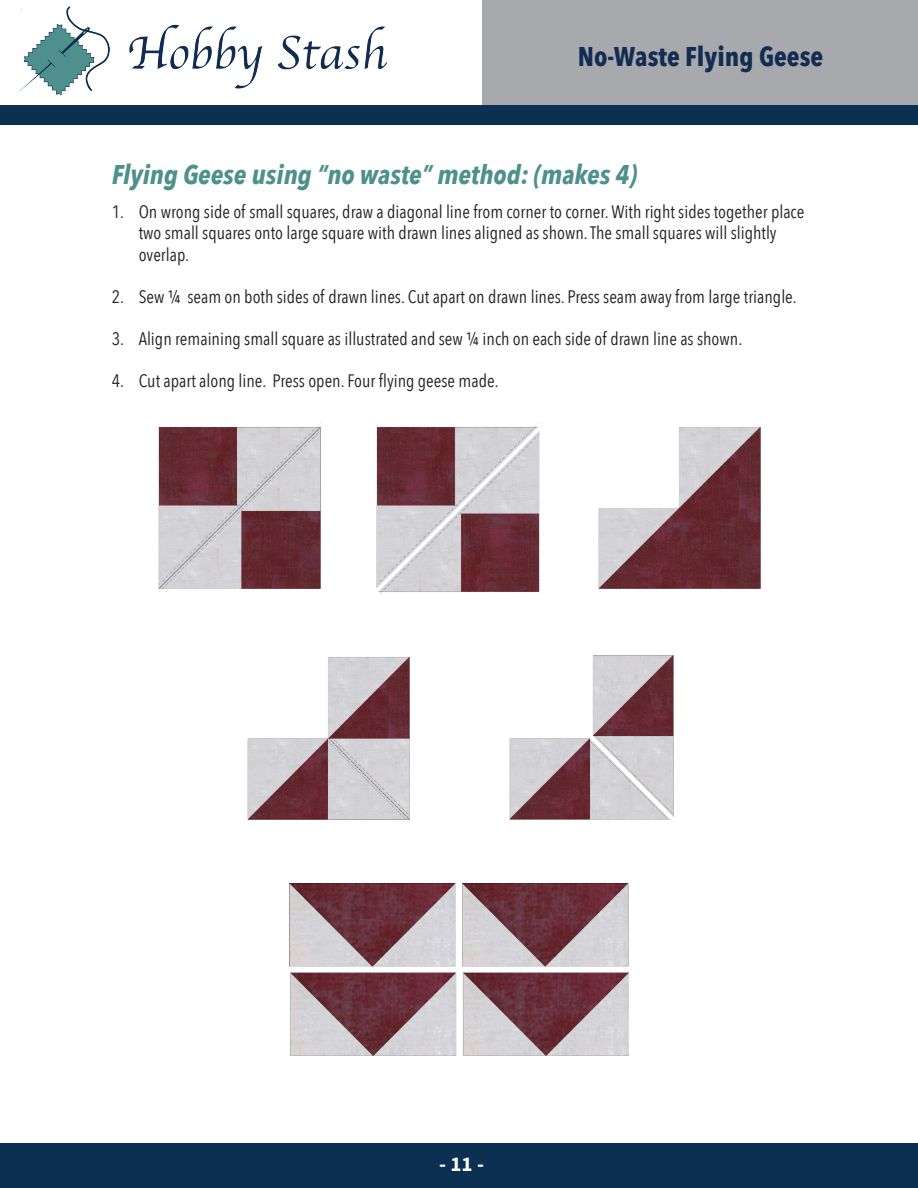
<style>
.page{position:relative;width:918px;height:1188px;background:#fff}
.page>*{position:absolute;margin:0;border:0;box-sizing:border-box;transform-origin:0 0}
.t1{font:italic 700 27px "Avenir Next Condensed";color:#4d908c}
.t2{font:700 27px "Avenir Next Condensed";color:#132c51}
.t3{font:700 21px "Source Sans Pro";color:#fff}
.t4{font:18px/21.6px "Avenir Next Condensed";color:#231f20}
</style>
<div class="page">
<div style="left:0;top:1144px;width:918px;height:44px;background:#0b3052"></div>
<div style="left:0;top:105px;width:918px;height:19px;background:#0b3052"></div>
<img style="left:19px;top:6px;width:368px;height:89px">
<div style="left:482px;top:0;width:436px;height:105px;background:#a8a9ad"></div>
<img style="left:158px;top:422px;width:163px;height:170px">
<img style="left:376px;top:422px;width:164px;height:172px">
<img style="left:598px;top:427px;width:163px;height:162px">
<img style="left:247px;top:657px;width:163px;height:163px">
<img style="left:509px;top:655px;width:165px;height:165px">
<img style="left:290px;top:883px;width:338px;height:172px">
<h1 class="t2" style="left:578px;top:40px;width:247px">No-Waste Flying Geese</h1>
<h1 class="t1" style="left:112px;top:157px;width:527px">Flying Geese using “no waste” method: (makes 4)</h1>
<p class="t4" style="left:139px;top:200px;width:667px;text-indent:-27px">1. On wrong side of small squares, draw a diagonal line from corner to corner. With right sides together place two small squares onto large square with drawn lines aligned as shown. The small squares will slightly overlap.</p>
<p class="t4" style="left:112px;top:285px;width:687px">2. Sew ¼ seam on both sides of drawn lines. Cut apart on drawn lines. Press seam away from large triangle.</p>
<p class="t4" style="left:112px;top:327px;width:632px">3. Align remaining small square as illustrated and sew ¼ inch on each side of drawn line as shown.</p>
<p class="t4" style="left:112px;top:369px;width:388px">4. Cut apart along line. Press open. Four flying geese made.</p>
<p class="t3" style="left:439px;top:1151px;width:46px">- 11 -</p>
</div>
